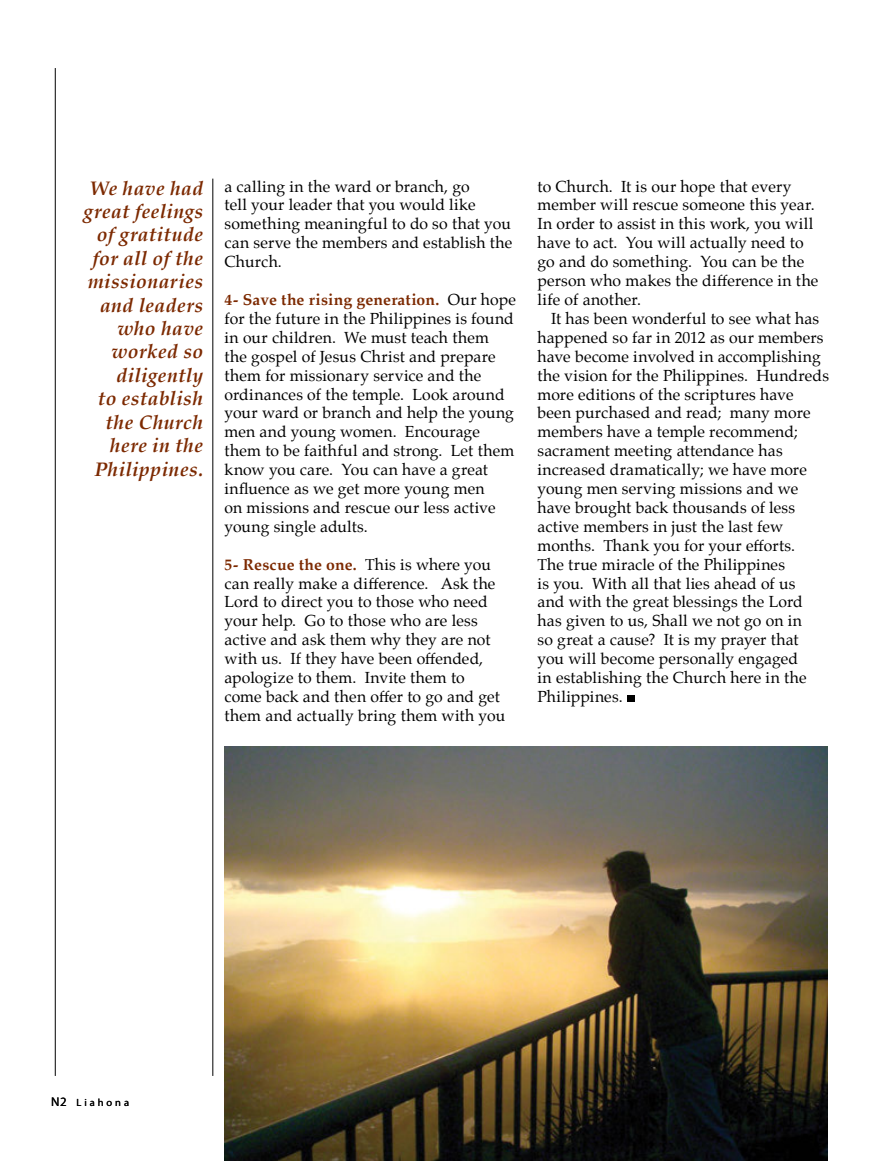
<style>
.page{position:relative;width:893px;height:1161px;background:#fff}
.page>*{position:absolute;margin:0;border:0;box-sizing:border-box;transform-origin:0 0}
.t1{font:italic 700 19.5px/23.4px "Palatino";letter-spacing:.02em;color:#7c2900;text-align:right}
.t2{font:15.75px/18.9px "Palatino";letter-spacing:.01em;color:#000}
.t3{font:10.5px "Myriad Pro";letter-spacing:.28em;color:#000}
.s1{font-weight:700;color:#7c2900}
.s2{font-size:12.75px}
</style>
<div class="page">
<hr style="left:55px;top:68px;width:1px;height:1008px;background:#000">
<div style="left:627px;top:695px;width:7px;height:7px;background:#000"></div>
<hr style="left:213px;top:179px;width:1px;height:897px;background:#000">
<img style="left:225px;top:746px;width:602px;height:415px">
<p class="t1" style="left:84px;top:176px;width:121px">We have had great feelings of gratitude for all of the missionaries and leaders who have worked so diligently<br>to establish the Church here in the<br>Philippines.</p>
<p class="t2" style="left:225px;top:177px;width:289px">a calling in the ward or branch, go<br>tell your leader that you would like something meaningful to do so that you can serve the members and establish the<br>Church.</p>
<p class="t2" style="left:225px;top:290px;width:293px"><span class="s1">4- Save the rising generation.</span> Our hope for the future in the Philippines is found in our children. We must teach them<br>the gospel of Jesus Christ and prepare them for missionary service and the ordinances of the temple. Look around your ward or branch and help the young men and young women. Encourage them to be faithful and strong. Let them know you care. You can have a great influence as we get more young men<br>on missions and rescue our less active young single adults.</p>
<p class="t2" style="left:225px;top:555px;width:282px"><span class="s1">5- Rescue the one.</span> This is where you can really make a difference. Ask the Lord to direct you to those who need your help. Go to those who are less active and ask them why they are not with us. If they have been offended, apologize to them. Invite them to come back and then offer to go and get them and actually bring them with you</p>
<p class="t2" style="left:537px;top:177px;width:282px">to Church. It is our hope that every member will rescue someone this year.<br>In order to assist in this work, you will have to act. You will actually need to go and do something. You can be the person who makes the difference in the life of another.</p>
<p class="t2" style="left:537px;top:309px;width:293px;text-indent:13px">It has been wonderful to see what has happened so far in 2012 as our members have become involved in accomplishing the vision for the Philippines. Hundreds more editions of the scriptures have been purchased and read; many more members have a temple recommend; sacrament meeting attendance has increased dramatically; we have more young men serving missions and we have brought back thousands of less active members in just the last few months. Thank you for your efforts.<br>The true miracle of the Philippines<br>is you. With all that lies ahead of us<br>and with the great blessings the Lord has given to us, Shall we not go on in<br>so great a cause? It is my prayer that you will become personally engaged<br>in establishing the Church here in the Philippines.</p>
<p class="t3" style="left:51px;top:1096px;width:80px"><span class="s2">N2</span> Liahona</p>
</div>
